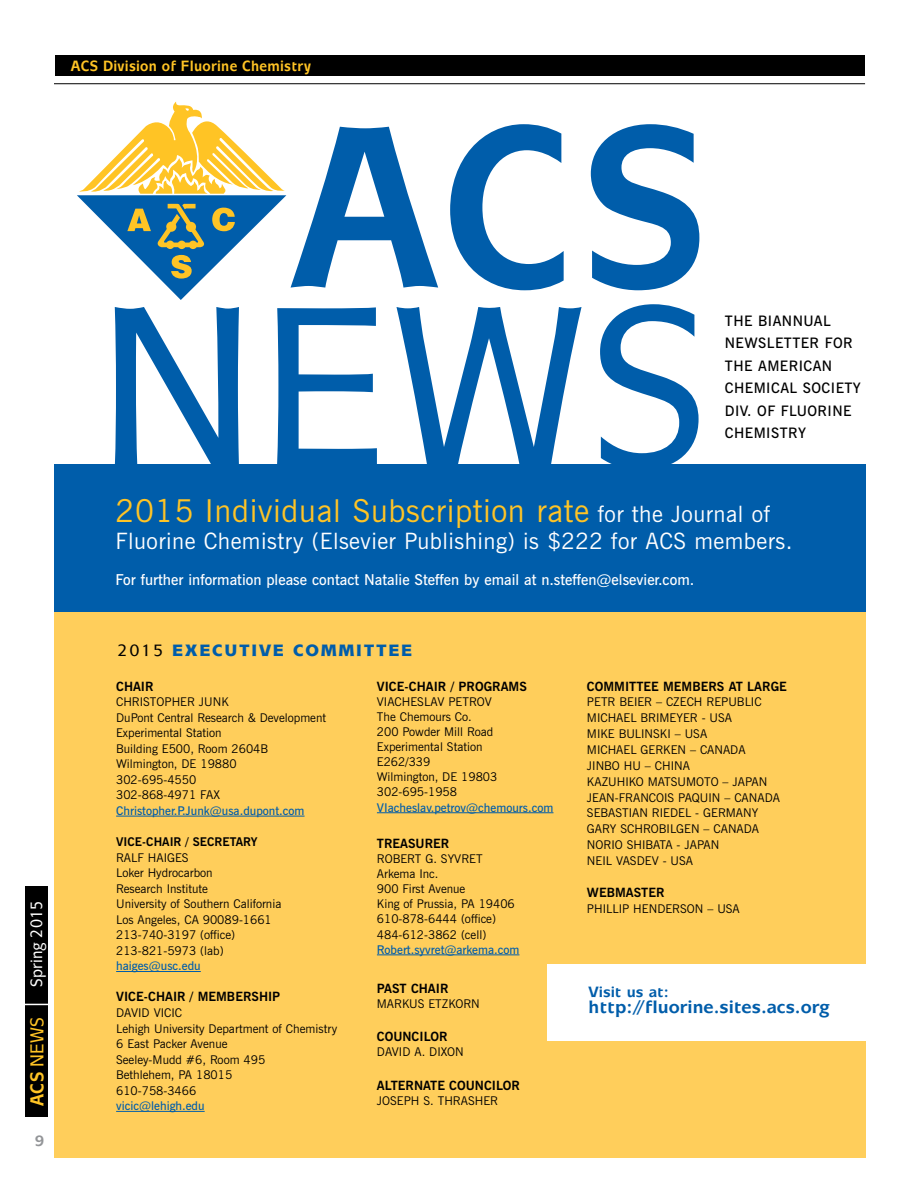
<style>
.page{position:relative;width:918px;height:1188px;background:#fff}
.page>*{position:absolute;margin:0;border:0;box-sizing:border-box;transform-origin:0 0}
.t1{font:500 228.45px "Mixage IT Cby BT";color:#005daa;scale:.9 1}
.t2{font:700 228.45px "Mixage IT Cby BT";color:#005daa;scale:.9 1}
.t3{font:31.5px "News Gothic BT";letter-spacing:.02em;color:#ffc425}
.t4{font:22.5px "News Gothic BT";letter-spacing:.02em;color:#fff}
.t5{font:500 18.75px "Mixage IT Cby BT";color:#ffc425;scale:.9 1}
.t6{font:700 18px "Mixage IT Cby BT";color:#005daa}
.t7{font:900 16.5px "Mixage IT Cby BT";letter-spacing:.1em;color:#005daa}
.t8{font:500 16.5px "Mixage IT Cby BT";color:#fff;scale:.9 1}
.t9{font:600 15px "News Gothic BT";color:#fff}
.t10{font:700 15px "Mixage IT Cby BT";letter-spacing:.02em;color:#ffc425;scale:.9 1}
.t11{font:700 15px "Mixage IT Cby BT";color:#005daa}
.t12{font:700 15px "Mixage IT Cby BT";color:#939598}
.t13{font:600 14.4px/22.5px "News Gothic BT";letter-spacing:.03em;color:#000}
.t14{font:700 12.75px "News Gothic BT";color:#000}
.t15{font:12px/15.6px "News Gothic BT";color:#000}
.t16{font:600 12px "News Gothic BT";color:#005daa}
.t17{font:700 12px "News Gothic BT";color:#000}
.s1{font-weight:700}
.s2{font-size:22.5px;color:#fff}
.s3{font-weight:500;color:#000}
</style>
<div class="page">
<div style="left:54px;top:610px;width:811px;height:547px;background:#ffce5b"></div>
<hr style="left:116px;top:816px;width:189px;height:1px;background:#005daa">
<hr style="left:116px;top:971px;width:85px;height:1px;background:#005daa">
<hr style="left:116px;top:1111px;width:89px;height:1px;background:#005daa">
<hr style="left:377px;top:812px;width:176px;height:1px;background:#005daa">
<hr style="left:377px;top:954px;width:142px;height:1px;background:#005daa">
<div style="left:56px;top:55px;width:809px;height:21px;background:#000"></div>
<hr style="left:54px;top:83px;width:811px;height:1px;background:#000">
<svg style="left:77px;top:101px;width:209px;height:199px"></svg>
<div style="left:548px;top:964px;width:343px;height:76px;background:#fff"></div>
<div style="left:54px;top:464px;width:811px;height:148px;background:#005daa"></div>
<div style="left:26px;top:886px;width:22px;height:231px;background:#000"></div>
<hr style="left:20px;top:1004px;width:30px;height:1px;background:#fff">
<h3 class="t8" style="left:26px;top:987px;width:97px;rotate:-90deg">Spring 2015</h3>
<h3 class="t5" style="left:26px;top:1106px;width:99px;rotate:-90deg"><span class="s1">ACS</span> NEWS</h3>
<p class="t12" style="left:35px;top:1131px;width:11px">9</p>
<p class="t10" style="left:71px;top:57px;width:269px">ACS Division of Fluorine Chemistry</p>
<h1 class="t2" style="left:291px;top:67px;width:466px">ACS</h1>
<h1 class="t1" style="left:98px;top:248px;width:680px">NEWS</h1>
<p class="t13" style="left:725px;top:309px;width:138px">THE BIANNUAL<br>NEWSLETTER FOR<br>THE AMERICAN<br>CHEMICAL SOCIETY<br>DIV. OF FLUORINE<br>CHEMISTRY</p>
<h2 class="t3" style="left:116px;top:492px;width:656px">2015 Individual Subscription rate <span class="s2">for the Journal of</span></h2>
<h3 class="t4" style="left:116px;top:527px;width:678px">Fluorine Chemistry (Elsevier Publishing) is $222 for ACS members.</h3>
<p class="t9" style="left:116px;top:570px;width:580px">For further information please contact Natalie Steffen by email at n.steffen@elsevier.com.</p>
<h3 class="t7" style="left:118px;top:640px;width:296px"><span class="s3">2015</span> EXECUTIVE COMMITTEE</h3>
<p class="t14" style="left:116px;top:678px;width:39px">CHAIR</p>
<p class="t15" style="left:116px;top:694px;width:212px">CHRISTOPHER JUNK<br>DuPont Central Research &amp; Development<br>Experimental Station<br>Building E500, Room 2604B<br>Wilmington, DE 19880<br>302-695-4550<br>302-868-4971 FAX</p>
<p class="t16" style="left:116px;top:803px;width:190px">Christopher.P.Junk@usa.dupont.com</p>
<p class="t17" style="left:116px;top:834px;width:143px">VICE-CHAIR / SECRETARY</p>
<p class="t15" style="left:116px;top:849px;width:167px">RALF HAIGES<br>Loker Hydrocarbon<br>Research Institute<br>University of Southern California<br>Los Angeles, CA 90089-1661<br>213-740-3197 (office)<br>213-821-5973 (lab)</p>
<p class="t16" style="left:116px;top:959px;width:86px">haiges@usc.edu</p>
<p class="t14" style="left:116px;top:989px;width:166px">VICE-CHAIR / MEMBERSHIP</p>
<p class="t15" style="left:116px;top:1005px;width:223px">DAVID VICIC<br>Lehigh University Department of Chemistry<br>6 East Packer Avenue<br>Seeley-Mudd #6, Room 495<br>Bethlehem, PA 18015<br>610-758-3466</p>
<p class="t16" style="left:116px;top:1099px;width:90px">vicic@lehigh.edu</p>
<p class="t14" style="left:377px;top:678px;width:151px">VICE-CHAIR / PROGRAMS</p>
<p class="t15" style="left:377px;top:694px;width:122px;line-height:15.1px">VIACHESLAV PETROV<br>The Chemours Co.<br>200 Powder Mill Road<br>Experimental Station<br>E262/339<br>Wilmington, DE 19803<br>302-695-1958</p>
<p class="t16" style="left:377px;top:800px;width:178px">VIacheslav.petrov@chemours.com</p>
<p class="t14" style="left:377px;top:836px;width:74px">TREASURER</p>
<p class="t15" style="left:377px;top:851px;width:139px;line-height:15.1px">ROBERT G. SYVRET<br>Arkema Inc.<br>900 First Avenue<br>King of Prussia, PA 19406<br>610-878-6444 (office)<br>484-612-3862 (cell)</p>
<p class="t16" style="left:377px;top:942px;width:144px">Robert.syvret@arkema.com</p>
<p class="t14" style="left:377px;top:981px;width:73px">PAST CHAIR</p>
<p class="t15" style="left:377px;top:996px;width:104px">MARKUS ETZKORN</p>
<p class="t14" style="left:377px;top:1029px;width:72px">COUNCILOR</p>
<p class="t15" style="left:377px;top:1044px;width:88px">DAVID A. DIXON</p>
<p class="t14" style="left:377px;top:1077px;width:145px">ALTERNATE COUNCILOR</p>
<p class="t15" style="left:377px;top:1093px;width:123px">JOSEPH S. THRASHER</p>
<p class="t14" style="left:587px;top:678px;width:201px">COMMITTEE MEMBERS AT LARGE</p>
<p class="t15" style="left:587px;top:694px;width:195px">PETR BEIER – CZECH REPUBLIC<br>MICHAEL BRIMEYER - USA<br>MIKE BULINSKI – USA<br>MICHAEL GERKEN – CANADA<br>JINBO HU – CHINA<br>KAZUHIKO MATSUMOTO – JAPAN<br>JEAN-FRANCOIS PAQUIN – CANADA<br>SEBASTIAN RIEDEL - GERMANY<br>GARY SCHROBILGEN – CANADA<br>NORIO SHIBATA - JAPAN<br>NEIL VASDEV - USA</p>
<p class="t14" style="left:587px;top:884px;width:79px">WEBMASTER</p>
<p class="t15" style="left:587px;top:900px;width:154px">PHILLIP HENDERSON – USA</p>
<p class="t11" style="left:589px;top:983px;width:82px">Visit us at:</p>
<h3 class="t6" style="left:589px;top:996px;width:243px">http://fluorine.sites.acs.org</h3>
</div>
